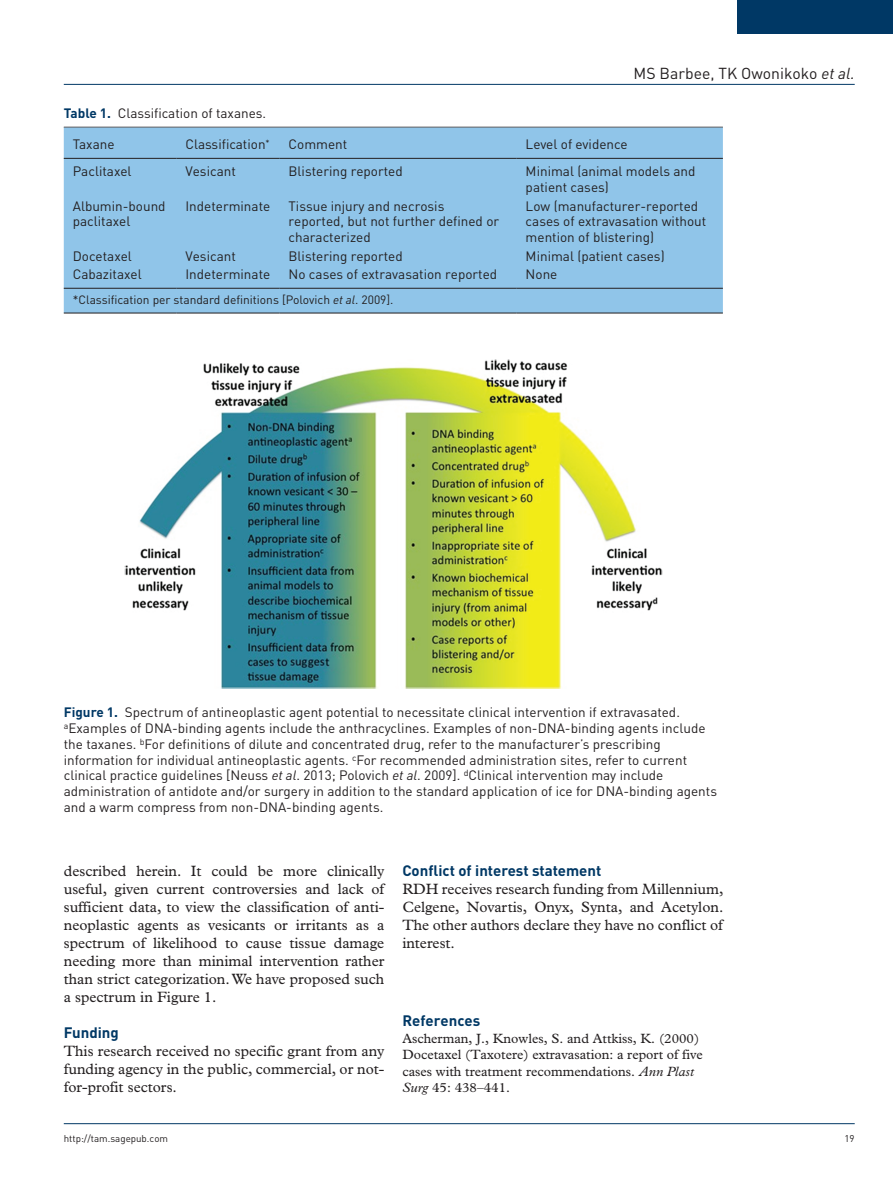
<style>
.page{position:relative;width:893px;height:1191px;background:#fff}
.page>*{position:absolute;margin:0;border:0;box-sizing:border-box;transform-origin:0 0}
.t1{font:15.75px "DIN";color:#231f20}
.t2{font:15px/18px "Plantin Std";color:#231f20;text-align:justify}
.t3{font:700 15px "DIN";color:#003865}
.t4{font:13.5px/15.8px "DIN";color:#231f20}
.t5{font:13.5px/16.5px "Plantin Std";color:#231f20}
.t6{font:12px "DIN";color:#231f20}
.t7{font:9.75px "DIN";color:#231f20}
.s1{font-style:italic}
.s2{font-weight:700;color:#003865}
</style>
<div class="page">
<hr style="left:64px;top:84px;width:791px;height:1px;background:#003865">
<hr style="left:64px;top:1123px;width:791px;height:1px;background:#003865">
<div style="left:738px;top:0;width:155px;height:34px;background:#003865"></div>
<hr style="left:64px;top:127px;width:659px;height:1px;background:#231f20">
<div style="left:64px;top:128px;width:659px;height:185px;background:#90c5e9"></div>
<hr style="left:64px;top:158px;width:112px;height:1px;background:#231f20">
<hr style="left:176px;top:158px;width:104px;height:1px;background:#231f20">
<hr style="left:280px;top:158px;width:237px;height:1px;background:#231f20">
<hr style="left:517px;top:158px;width:206px;height:1px;background:#231f20">
<hr style="left:64px;top:288px;width:112px;height:1px;background:#231f20">
<hr style="left:176px;top:288px;width:104px;height:1px;background:#231f20">
<hr style="left:280px;top:288px;width:237px;height:1px;background:#231f20">
<hr style="left:517px;top:288px;width:206px;height:1px;background:#231f20">
<hr style="left:64px;top:313px;width:112px;height:1px;background:#231f20">
<hr style="left:176px;top:313px;width:104px;height:1px;background:#231f20">
<hr style="left:280px;top:313px;width:237px;height:1px;background:#231f20">
<hr style="left:517px;top:313px;width:206px;height:1px;background:#231f20">
<img style="left:124px;top:359px;width:539px;height:330px">
<p class="t1" style="left:634px;top:63px;width:223px">MS Barbee, TK Owonikoko <span class="s1">et al.</span></p>
<p class="t4" style="left:64px;top:105px;width:204px"><span class="s2">Table 1.</span> Classification of taxanes.</p>
<p class="t4" style="left:73px;top:136px;width:43px">Taxane</p>
<p class="t4" style="left:185px;top:136px;width:86px">Classification<sup>*</sup></p>
<p class="t4" style="left:289px;top:136px;width:60px">Comment</p>
<p class="t4" style="left:526px;top:136px;width:104px">Level of evidence</p>
<p class="t4" style="left:73px;top:163px;width:60px">Paclitaxel</p>
<p class="t4" style="left:185px;top:163px;width:52px">Vesicant</p>
<p class="t4" style="left:289px;top:163px;width:116px">Blistering reported</p>
<p class="t4" style="left:526px;top:163px;width:171px">Minimal (animal models and patient cases)</p>
<p class="t4" style="left:73px;top:197px;width:94px">Albumin-bound paclitaxel</p>
<p class="t4" style="left:185px;top:197px;width:86px">Indeterminate</p>
<p class="t4" style="left:289px;top:197px;width:212px">Tissue injury and necrosis reported, but not further defined or characterized</p>
<p class="t4" style="left:526px;top:197px;width:182px">Low (manufacturer-reported cases of extravasation without mention of blistering)</p>
<p class="t4" style="left:73px;top:248px;width:61px">Docetaxel</p>
<p class="t4" style="left:185px;top:248px;width:52px">Vesicant</p>
<p class="t4" style="left:289px;top:248px;width:116px">Blistering reported</p>
<p class="t4" style="left:526px;top:248px;width:141px">Minimal (patient cases)</p>
<p class="t4" style="left:73px;top:266px;width:70px">Cabazitaxel</p>
<p class="t4" style="left:185px;top:266px;width:86px">Indeterminate</p>
<p class="t4" style="left:289px;top:266px;width:210px">No cases of extravasation reported</p>
<p class="t4" style="left:526px;top:266px;width:33px">None</p>
<p class="t6" style="left:73px;top:292px;width:322px">*Classification per standard definitions [Polovich <span class="s1">et al</span>. 2009].</p>
<p class="t4" style="left:64px;top:704px;width:655px"><span class="s2">Figure 1.</span> Spectrum of antineoplastic agent potential to necessitate clinical intervention if extravasated. <sup>a</sup>Examples of DNA-binding agents include the anthracyclines. Examples of non-DNA-binding agents include the taxanes. <sup>b</sup>For definitions of dilute and concentrated drug, refer to the manufacturer’s prescribing information for individual antineoplastic agents. <sup>c</sup>For recommended administration sites, refer to current clinical practice guidelines [Neuss <span class="s1">et al</span>. 2013; Polovich <span class="s1">et al</span>. 2009]. <sup>d</sup>Clinical intervention may include administration of antidote and/or surgery in addition to the standard application of ice for DNA-binding agents and a warm compress from non-DNA-binding agents.</p>
<p class="t2" style="left:64px;top:862px;width:322px">described herein. It could be more clinically useful, given current controversies and lack of sufficient data, to view the classification of anti&shy;neoplastic agents as vesicants or irritants as a spectrum of likelihood to cause tissue damage needing more than minimal intervention rather than strict categorization. We have proposed such a spectrum in Figure 1.</p>
<p class="t3" style="left:64px;top:1023px;width:57px">Funding</p>
<p class="t2" style="left:64px;top:1042px;width:322px">This research received no specific grant from any funding agency in the public, commercial, or not&shy;for-profit sectors.</p>
<p class="t3" style="left:402px;top:861px;width:201px">Conflict of interest statement</p>
<p class="t2" style="left:402px;top:880px;width:323px">RDH receives research funding from Millennium, Celgene, Novartis, Onyx, Synta, and Acetylon.<br>The other authors declare they have no conflict of interest.</p>
<p class="t3" style="left:402px;top:1011px;width:79px">References</p>
<p class="t5" style="left:402px;top:1030px;width:302px">Ascherman, J., Knowles, S. and Attkiss, K. (2000)<br>Docetaxel (Taxotere) extravasation: a report of five cases with treatment recommendations. <span class="s1">Ann Plast Surg</span> 45: 438–441.</p>
<p class="t7" style="left:64px;top:1132px;width:106px">http://tam.sagepub.com</p>
<p class="t7" style="left:844px;top:1132px;width:12px">19</p>
</div>
